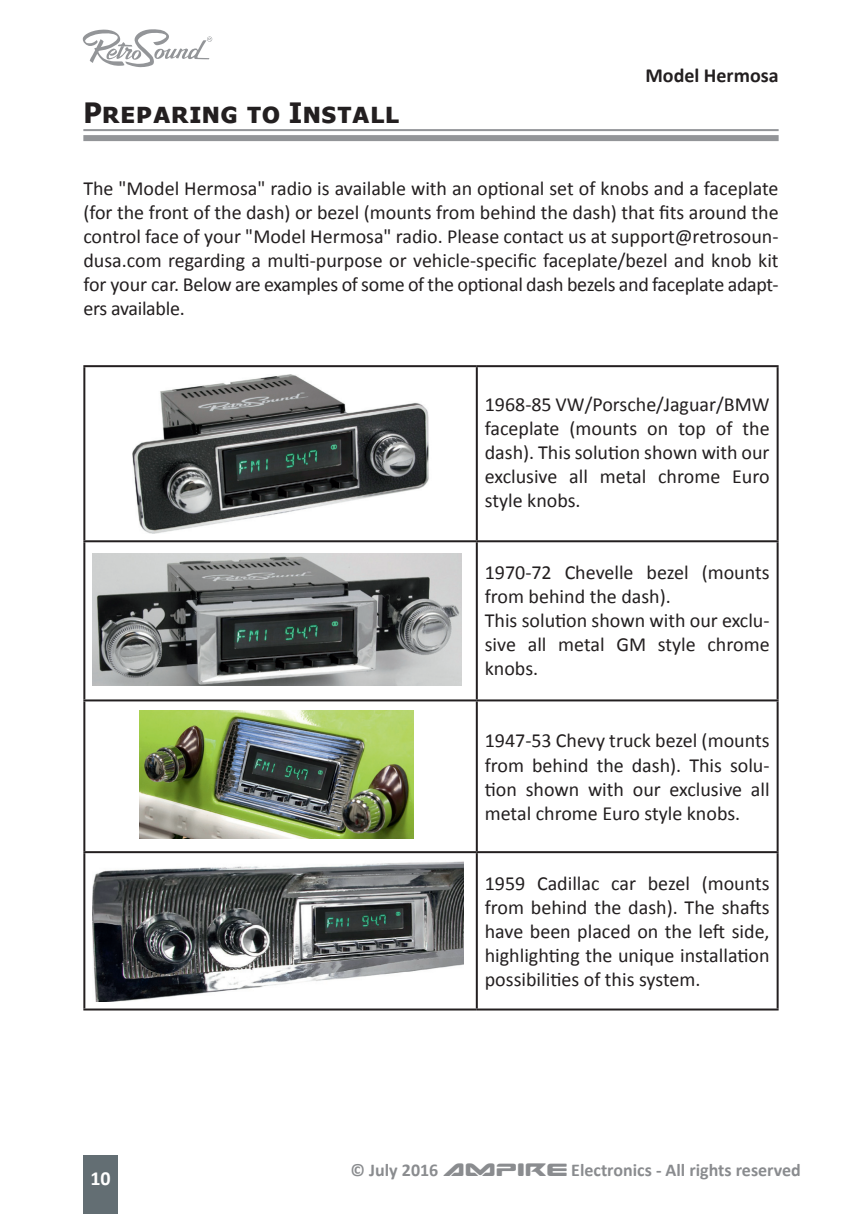
<style>
.page{position:relative;width:862px;height:1214px;background:#fff}
.page>*{position:absolute;margin:0;border:0;box-sizing:border-box;transform-origin:0 0}
.t1{font:700 28px "Tahoma Small Cap";color:#231f20}
.t2{font:20px/24px "Calibri";color:#231f20;text-align:justify}
.t3{font:700 20px "Calibri";color:#231f20}
.t4{font:700 20px "Calibri";color:#fff}
.t5{font:700 18px "Calibri";color:#8a8c8f}
.s1{font-size:17.6px}
.s2{font-family:"Sea Dog 2001";font-weight:400;font-size:17.6px}
</style>
<div class="page">
<svg style="left:82px;top:29px;width:130px;height:39px"></svg>
<div style="left:83px;top:1154px;width:35px;height:59px;background:#636e73"></div>
<hr style="left:83px;top:129px;width:695px;height:2px;background:#939598">
<div style="left:83px;top:135px;width:695px;height:6px;background:#939598"></div>
<hr style="left:83px;top:365px;width:394px;height:2px;background:#231f20">
<hr style="left:83px;top:367px;width:2px;height:173px;background:#231f20">
<hr style="left:477px;top:365px;width:301px;height:2px;background:#231f20">
<hr style="left:476px;top:367px;width:2px;height:173px;background:#231f20">
<hr style="left:776px;top:367px;width:2px;height:173px;background:#231f20">
<hr style="left:83px;top:540px;width:394px;height:2px;background:#231f20">
<hr style="left:83px;top:542px;width:2px;height:157px;background:#231f20">
<hr style="left:477px;top:540px;width:301px;height:2px;background:#231f20">
<hr style="left:476px;top:542px;width:2px;height:157px;background:#231f20">
<hr style="left:776px;top:542px;width:2px;height:157px;background:#231f20">
<hr style="left:83px;top:699px;width:394px;height:2px;background:#231f20">
<hr style="left:83px;top:701px;width:2px;height:150px;background:#231f20">
<hr style="left:477px;top:699px;width:301px;height:2px;background:#231f20">
<hr style="left:476px;top:701px;width:2px;height:150px;background:#231f20">
<hr style="left:776px;top:701px;width:2px;height:150px;background:#231f20">
<hr style="left:83px;top:851px;width:394px;height:2px;background:#231f20">
<hr style="left:83px;top:853px;width:2px;height:155px;background:#231f20">
<hr style="left:477px;top:851px;width:301px;height:2px;background:#231f20">
<hr style="left:476px;top:853px;width:2px;height:155px;background:#231f20">
<hr style="left:776px;top:853px;width:2px;height:155px;background:#231f20">
<hr style="left:83px;top:1008px;width:394px;height:2px;background:#231f20">
<hr style="left:477px;top:1008px;width:301px;height:2px;background:#231f20">
<img style="left:133px;top:374px;width:296px;height:159px">
<img style="left:92px;top:553px;width:370px;height:132px">
<img style="left:140px;top:710px;width:273px;height:128px">
<img style="left:92px;top:861px;width:371px;height:140px">
<h1 class="t1" style="left:83px;top:95px;width:317px">Preparing to Install</h1>
<p class="t3" style="left:645px;top:62px;width:135px">Model Hermosa</p>
<p class="t2" style="left:83px;top:176px;width:697px">The "Model Hermosa" radio is available with an optional set of knobs and a faceplate (for the front of the dash) or bezel (mounts from behind the dash) that fits around the control face of your "Model Hermosa" radio. Please contact us at support@retrosoun&shy;dusa.com regarding a multi-purpose or vehicle-specific faceplate/bezel and knob kit for your car. Below are examples of some of the optional dash bezels and faceplate adapt&shy;ers available.</p>
<p class="t2" style="left:485px;top:392px;width:286px">1968-85 VW/Porsche/Jaguar/BMW faceplate (mounts on top of the dash). This solution shown with our exclusive all metal chrome Euro style knobs.</p>
<p class="t2" style="left:485px;top:560px;width:286px;text-align:left">1970-72 Chevelle bezel (mounts from behind the dash).<br>This solution shown with our exclu&shy;sive all metal GM style chrome knobs.</p>
<p class="t2" style="left:485px;top:728px;width:286px">1947-53 Chevy truck bezel (mounts from behind the dash). This solu&shy;tion shown with our exclusive all metal chrome Euro style knobs.</p>
<p class="t4" style="left:90px;top:1165px;width:22px">10</p>
<p class="t2" style="left:485px;top:871px;width:286px">1959 Cadillac car bezel (mounts from behind the dash). The shafts have been placed on the left side, highlighting the unique installation possibilities of this system.</p>
<p class="t5" style="left:351px;top:1158px;width:452px"><span class="s1">©</span> July 2016 <span class="s2">AMPIRE</span> Electronics - All rights reserved</p>
</div>
